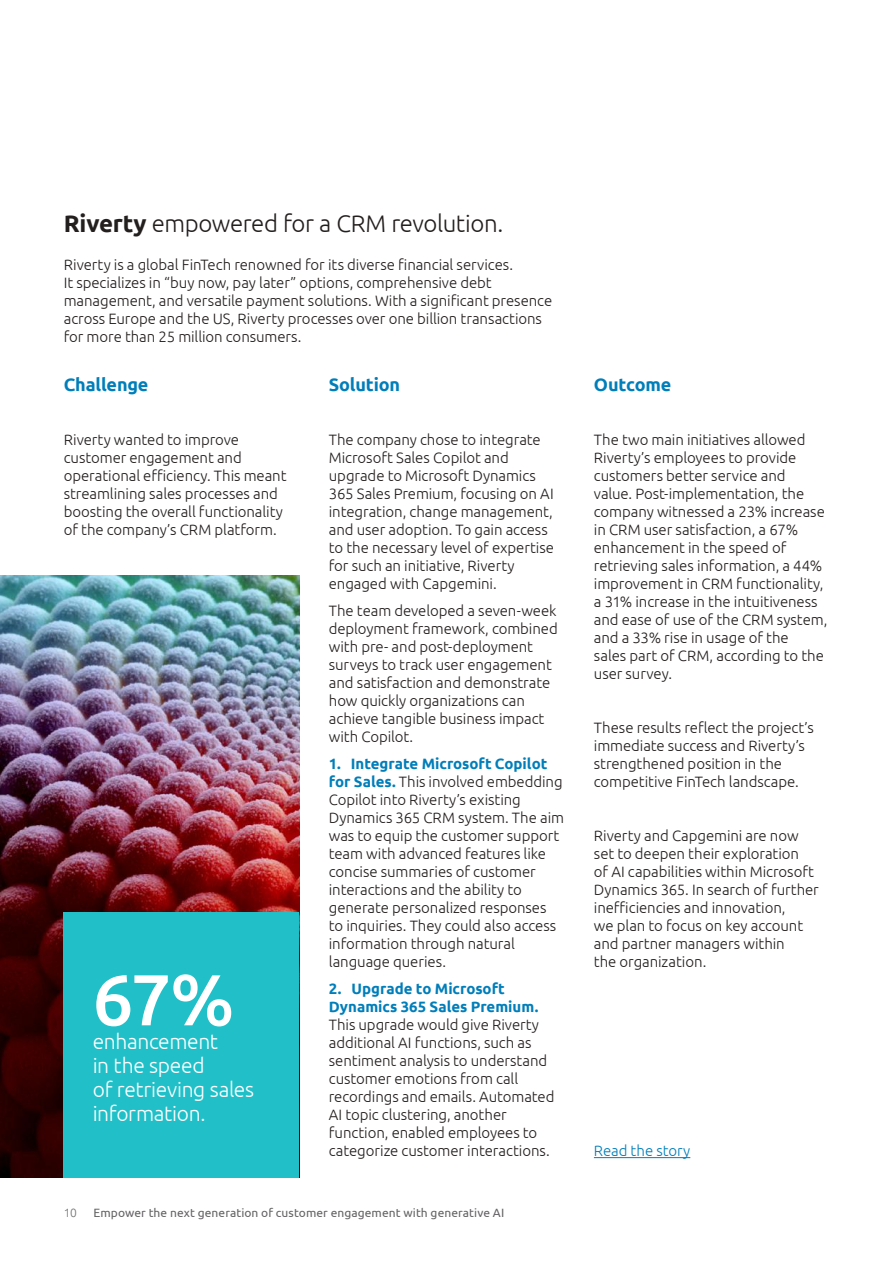
<style>
.page{position:relative;width:893px;height:1263px;background:#fff}
.page>*{position:absolute;margin:0;border:0;box-sizing:border-box;transform-origin:0 0}
.t1{font:500 72px "Ubuntu";color:#fff}
.t2{font:300 24px "Ubuntu";letter-spacing:-.015em;color:#241f1f}
.t3{font:300 21px/24px "Ubuntu";letter-spacing:-.015em;color:#fff}
.t4{font:700 18px "Ubuntu";letter-spacing:-.01em;color:#007eba}
.t5{font:300 15px/18px "Ubuntu";letter-spacing:-.005em;color:#241f1f}
.t6{font:700 15px/18px "Ubuntu";color:#007eba}
.t7{font:300 15px "Ubuntu";letter-spacing:-.005em;color:#007eba}
.t8{font:12px "Ubuntu";letter-spacing:.005em;color:#656365}
.t9{font:300 12px "Ubuntu";color:#717072}
.s1{font-weight:700}
.s2{font-weight:700;color:#007eba}
</style>
<div class="page">
<hr style="left:594px;top:1157px;width:96px;height:1px;background:#007eba">
<img style="left:0;top:576px;width:299px;height:602px">
<div style="left:64px;top:913px;width:235px;height:265px;background:#21c0c8"></div>
<h2 class="t2" style="left:64px;top:208px;width:441px"><span class="s1">Riverty</span> empowered for a CRM revolution.</h2>
<p class="t5" style="left:64px;top:255px;width:490px">Riverty is a global FinTech renowned for its diverse financial services.<br>It specializes in “buy now, pay later” options, comprehensive debt management, and versatile payment solutions. With a significant presence across Europe and the US, Riverty processes over one billion transactions for more than 25 million consumers.</p>
<p class="t4" style="left:64px;top:374px;width:86px">Challenge</p>
<p class="t5" style="left:64px;top:430px;width:224px">Riverty wanted to improve customer engagement and operational efficiency. This meant streamlining sales processes and boosting the overall functionality of the company’s CRM platform.</p>
<h1 class="t1" style="left:93px;top:954px;width:144px">67%</h1>
<h3 class="t3" style="left:93px;top:1029px;width:163px">enhancement<br>in the speed<br>of retrieving sales information.</h3>
<p class="t4" style="left:329px;top:374px;width:73px">Solution</p>
<p class="t5" style="left:329px;top:430px;width:227px">The company chose to integrate<br>Microsoft Sales Copilot and upgrade to Microsoft Dynamics<br>365 Sales Premium, focusing on AI integration, change management, and user adoption. To gain access to the necessary level of expertise for such an initiative, Riverty engaged with Capgemini.</p>
<p class="t5" style="left:329px;top:601px;width:230px">The team developed a seven-week deployment framework, combined with pre- and post-deployment surveys to track user engagement and satisfaction and demonstrate how quickly organizations can achieve tangible business impact with Copilot.</p>
<p class="t5" style="left:329px;top:754px;width:237px"><span class="s2">1. Integrate Microsoft Copilot for Sales.</span> This involved embedding<br>Copilot into Riverty’s existing<br>Dynamics 365 CRM system. The aim was to equip the customer support team with advanced features like concise summaries of customer interactions and the ability to generate personalized responses to inquiries. They could also access information through natural language queries.</p>
<p class="t6" style="left:329px;top:979px;width:211px">2. Upgrade to Microsoft<br>Dynamics 365 Sales Premium.</p>
<p class="t5" style="left:329px;top:1015px;width:227px">This upgrade would give Riverty additional AI functions, such as sentiment analysis to understand customer emotions from call recordings and emails. Automated<br>AI topic clustering, another function, enabled employees to categorize customer interactions.</p>
<p class="t9" style="left:64px;top:1205px;width:15px">10</p>
<p class="t8" style="left:94px;top:1205px;width:412px">Empower the next generation of customer engagement with generative AI</p>
<p class="t4" style="left:594px;top:374px;width:79px">Outcome</p>
<p class="t5" style="left:594px;top:430px;width:235px">The two main initiatives allowed<br>Riverty’s employees to provide customers better service and value. Post-implementation, the company witnessed a 23% increase in CRM user satisfaction, a 67% enhancement in the speed of retrieving sales information, a 44% improvement in CRM functionality, a 31% increase in the intuitiveness and ease of use of the CRM system, and a 33% rise in usage of the<br>sales part of CRM, according to the user survey.</p>
<p class="t5" style="left:594px;top:718px;width:221px">These results reflect the project’s immediate success and Riverty’s strengthened position in the competitive FinTech landscape.</p>
<p class="t5" style="left:594px;top:826px;width:226px">Riverty and Capgemini are now set to deepen their exploration<br>of AI capabilities within Microsoft<br>Dynamics 365. In search of further inefficiencies and innovation,<br>we plan to focus on key account and partner managers within<br>the organization.</p>
<p class="t7" style="left:594px;top:1142px;width:98px">Read the story</p>
</div>
